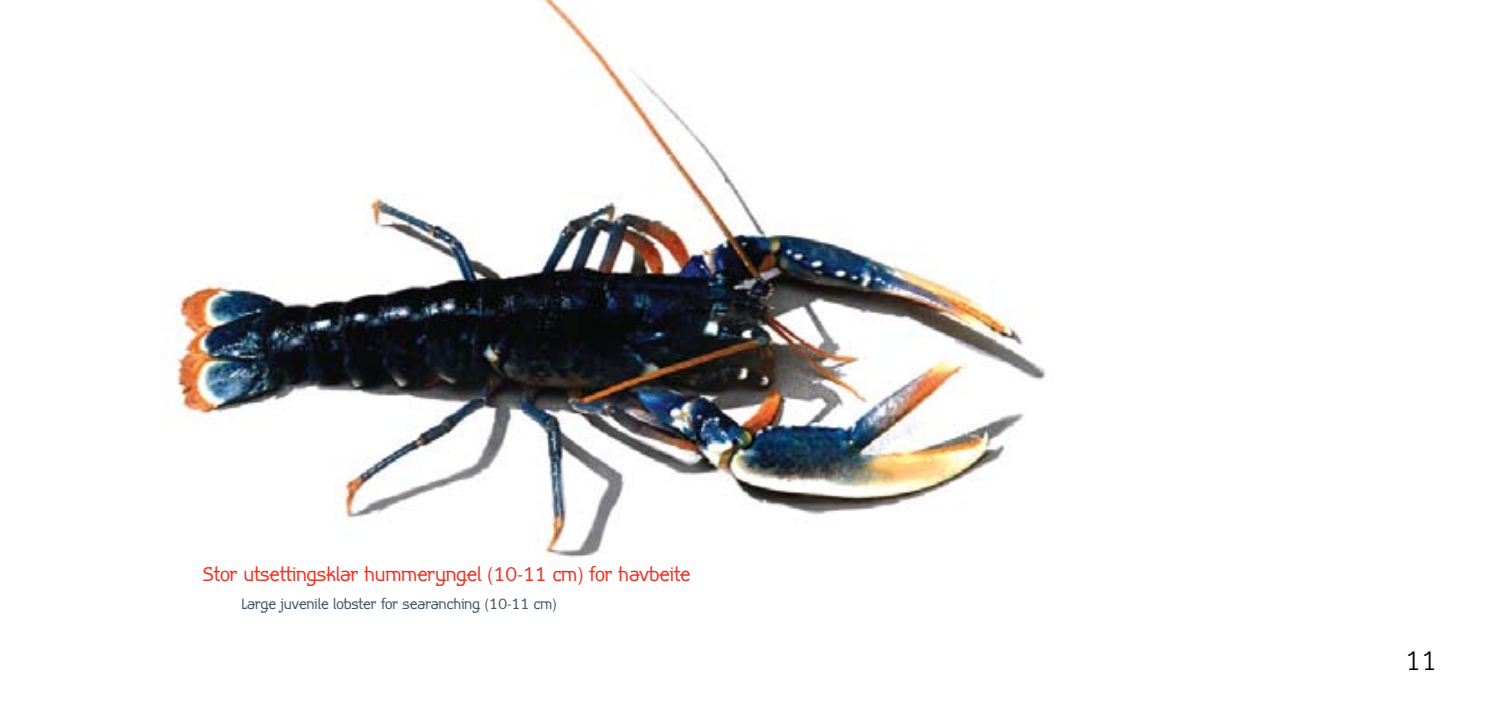
<style>
.page{position:relative;width:1489px;height:709px;background:#fff}
.page>*{position:absolute;margin:0;border:0;box-sizing:border-box;transform-origin:0 0}
.t1{font:300 27px "Alpha Bravo";color:#000}
.t2{font:20px "Alpha Bravo";color:#ee3424}
.t3{font:15px "Alpha Bravo";color:#415968}
</style>
<div class="page">
<img style="left:173px;top:0;width:873px;height:568px">
<p class="t2" style="left:203px;top:562px;width:488px">Stor utsettingsklar hummeryngel (10-11 cm) for havbeite</p>
<p class="t3" style="left:241px;top:595px;width:317px">Large juvenile lobster for searanching (10-11 cm)</p>
<h1 class="t1" style="left:1404px;top:645px;width:33px">11</h1>
</div>
